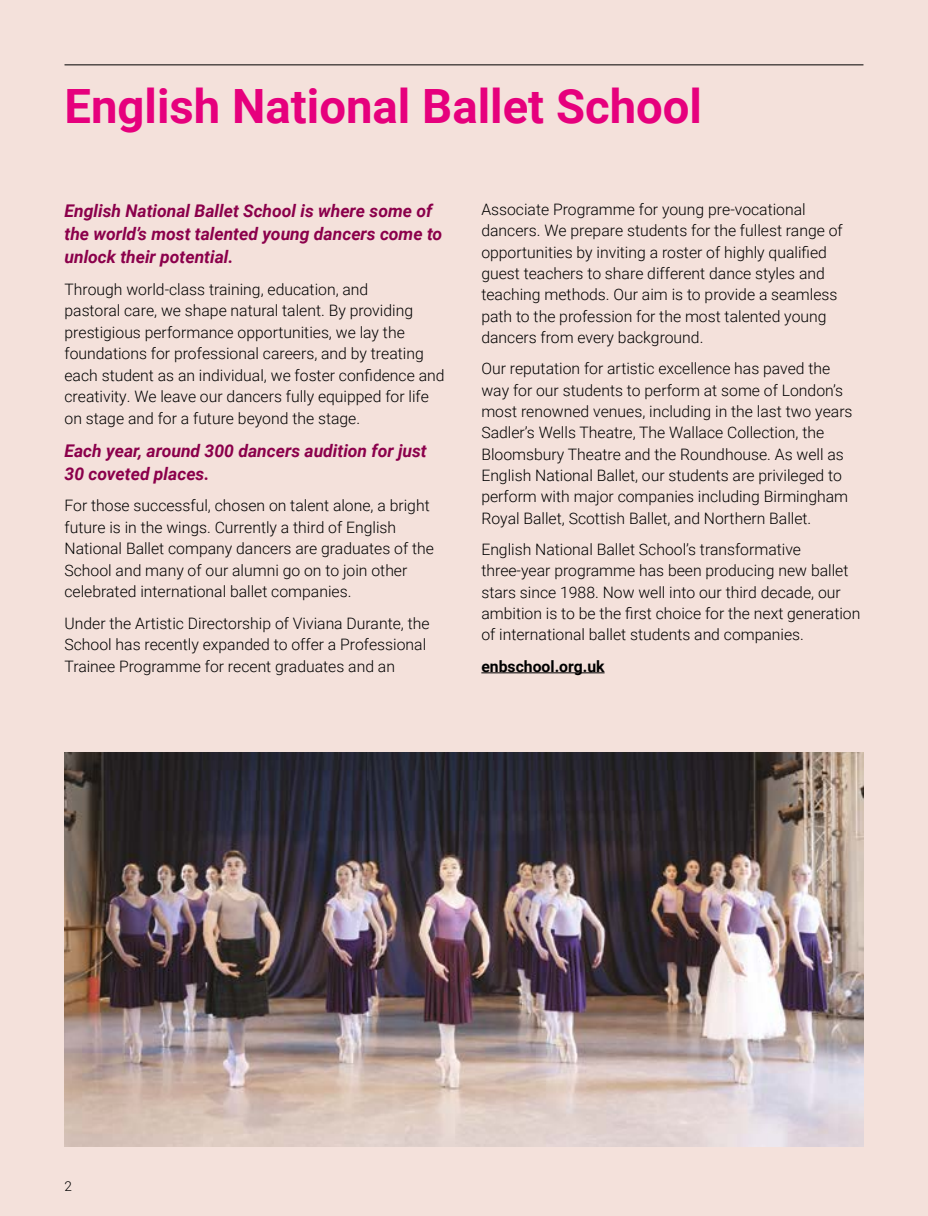
<style>
.page{position:relative;width:928px;height:1216px;background:#fff}
.page>*{position:absolute;margin:0;border:0;box-sizing:border-box;transform-origin:0 0}
.t1{font:700 47.25px "Roboto";color:#e6007d}
.t2{font:italic 700 17.5px/23.3px "Roboto";color:#8b004b}
.t3{font:300 15.75px/21.3px "Roboto";color:#000}
.t4{font:700 15.75px "Roboto";color:#000}
.t5{font:300 13.65px "Roboto";color:#000}
</style>
<div class="page">
<div style="left:0;top:0;width:928px;height:1215px;background:#f4e1db"></div>
<hr style="left:64px;top:64px;width:799px;height:1px;background:#000">
<hr style="left:481px;top:672px;width:123px;height:1px;background:#000">
<img style="left:64px;top:752px;width:799px;height:394px">
<h1 class="t1" style="left:64px;top:73px;width:639px">English National Ballet School</h1>
<p class="t2" style="left:64px;top:198px;width:379px">English National Ballet School is where some of the world’s most talented young dancers come to unlock their potential.</p>
<p class="t3" style="left:64px;top:278px;width:381px">Through world-class training, education, and<br>pastoral care, we shape natural talent. By providing prestigious performance opportunities, we lay the foundations for professional careers, and by treating each student as an individual, we foster confidence and creativity. We leave our dancers fully equipped for life on stage and for a future beyond the stage.</p>
<p class="t2" style="left:64px;top:438px;width:364px">Each year, around 300 dancers audition for just<br>30 coveted places.</p>
<p class="t3" style="left:64px;top:494px;width:371px">For those successful, chosen on talent alone, a bright future is in the wings. Currently a third of English National Ballet company dancers are graduates of the School and many of our alumni go on to join other celebrated international ballet companies.</p>
<p class="t3" style="left:64px;top:611px;width:366px">Under the Artistic Directorship of Viviana Durante, the<br>School has recently expanded to offer a Professional<br>Trainee Programme for recent graduates and an</p>
<p class="t3" style="left:481px;top:198px;width:363px">Associate Programme for young pre-vocational dancers. We prepare students for the fullest range of opportunities by inviting a roster of highly qualified guest teachers to share different dance styles and teaching methods. Our aim is to provide a seamless path to the profession for the most talented young dancers from every background.</p>
<p class="t3" style="left:481px;top:357px;width:373px">Our reputation for artistic excellence has paved the way for our students to perform at some of London’s most renowned venues, including in the last two years Sadler’s Wells Theatre, The Wallace Collection, the Bloomsbury Theatre and the Roundhouse. As well as English National Ballet, our students are privileged to perform with major companies including Birmingham Royal Ballet, Scottish Ballet, and Northern Ballet.</p>
<p class="t3" style="left:481px;top:538px;width:380px">English National Ballet School’s transformative three-year programme has been producing new ballet stars since 1988. Now well into our third decade, our ambition is to be the first choice for the next generation of international ballet students and companies.</p>
<p class="t4" style="left:481px;top:655px;width:125px">enbschool.org.uk</p>
<p class="t5" style="left:64px;top:1176px;width:9px">2</p>
</div>
